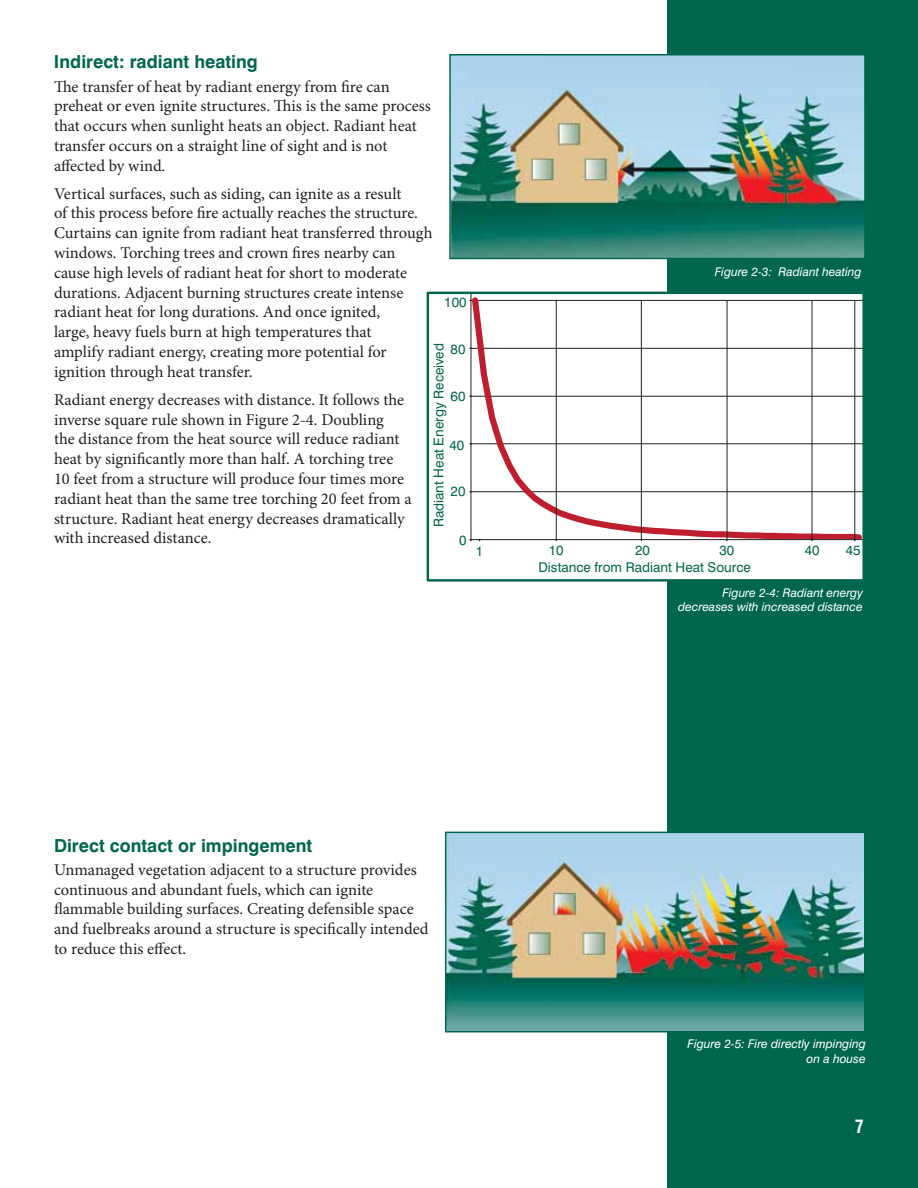
<style>
.page{position:relative;width:918px;height:1188px;background:#fff}
.page>*{position:absolute;margin:0;border:0;box-sizing:border-box;transform-origin:0 0}
.t1{font:700 18px "Swiss 721 BT";color:#00674e}
.t2{font:700 condensed 18px "Swiss 721 BT";color:#fff}
.t3{font:16.5px/19.8px "Minion Pro";color:#231f20}
.t4{font:13.5px "Swiss 721 BT";color:#00674e}
.t5{font:italic 12px/14.4px "Swiss 721 BT";color:#fff;text-align:right}
</style>
<div class="page">
<div style="left:667px;top:0;width:251px;height:1188px;background:#00674e"></div>
<img style="left:452px;top:57px;width:411px;height:199px">
<div style="left:449px;top:54px;width:417px;height:205px;border:2px solid #00674e"></div>
<img style="left:448px;top:835px;width:415px;height:194px">
<div style="left:445px;top:832px;width:421px;height:200px;border:2px solid #00674e"></div>
<div style="left:427px;top:292px;width:438px;height:290px;background:#fff;border:2px solid #00674e"></div>
<hr style="left:471px;top:491px;width:392px;height:1px;background:#231f20">
<hr style="left:471px;top:443px;width:392px;height:1px;background:#231f20">
<hr style="left:471px;top:396px;width:392px;height:1px;background:#231f20">
<hr style="left:471px;top:348px;width:392px;height:1px;background:#231f20">
<hr style="left:471px;top:300px;width:392px;height:1px;background:#231f20">
<hr style="left:471px;top:293px;width:1px;height:247px;background:#231f20">
<hr style="left:471px;top:539px;width:392px;height:1px;background:#231f20">
<svg style="left:473px;top:294px;width:391px;height:245px"></svg>
<hr style="left:556px;top:300px;width:1px;height:239px;background:#231f20">
<hr style="left:641px;top:300px;width:1px;height:240px;background:#231f20">
<hr style="left:727px;top:300px;width:1px;height:240px;background:#231f20">
<hr style="left:812px;top:300px;width:1px;height:240px;background:#231f20">
<hr style="left:854px;top:301px;width:1px;height:239px;background:#231f20">
<p class="t1" style="left:54px;top:51px;width:205px">Indirect: radiant heating</p>
<p class="t3" style="left:54px;top:76px;width:378px">The transfer of heat by radiant energy from fire can preheat or even ignite structures. This is the same process that occurs when sunlight heats an object. Radiant heat transfer occurs on a straight line of sight and is not affected by wind.</p>
<p class="t3" style="left:54px;top:184px;width:380px">Vertical surfaces, such as siding, can ignite as a result<br>of this process before fire actually reaches the structure.<br>Curtains can ignite from radiant heat transferred through windows. Torching trees and crown fires nearby can cause high levels of radiant heat for short to moderate durations. Adjacent burning structures create intense radiant heat for long durations. And once ignited,<br>large, heavy fuels burn at high temperatures that<br>amplify radiant energy, creating more potential for ignition through heat transfer.</p>
<p class="t3" style="left:54px;top:390px;width:359px">Radiant energy decreases with distance. It follows the inverse square rule shown in Figure 2-4. Doubling<br>the distance from the heat source will reduce radiant heat by significantly more than half. A torching tree 10 feet from a structure will produce four times more radiant heat than the same tree torching 20 feet from a structure. Radiant heat energy decreases dramatically with increased distance.</p>
<p class="t4" style="left:444px;top:294px;width:24px">100</p>
<p class="t4" style="left:451px;top:341px;width:16px">80</p>
<p class="t4" style="left:451px;top:388px;width:16px">60</p>
<p class="t4" style="left:450px;top:437px;width:16px">40</p>
<p class="t4" style="left:451px;top:483px;width:16px">20</p>
<p class="t4" style="left:459px;top:532px;width:9px">0</p>
<p class="t4" style="left:430px;top:527px;width:186px;rotate:-90deg">Radiant Heat Energy Received</p>
<p class="t5" style="left:715px;top:264px;width:148px">Figure 2-3: Radiant heating</p>
<p class="t4" style="left:476px;top:543px;width:9px">1</p>
<p class="t4" style="left:549px;top:542px;width:16px">10</p>
<p class="t4" style="left:635px;top:542px;width:16px">20</p>
<p class="t4" style="left:719px;top:542px;width:16px">30</p>
<p class="t4" style="left:805px;top:542px;width:16px">40</p>
<p class="t4" style="left:846px;top:542px;width:16px">45</p>
<p class="t4" style="left:538px;top:559px;width:214px">Distance from Radiant Heat Source</p>
<p class="t5" style="left:678px;top:585px;width:186px">Figure 2-4: Radiant energy decreases with increased distance</p>
<p class="t1" style="left:54px;top:834px;width:260px">Direct contact or impingement</p>
<p class="t3" style="left:54px;top:860px;width:376px">Unmanaged vegetation adjacent to a structure provides continuous and abundant fuels, which can ignite flammable building surfaces. Creating defensible space and fuelbreaks around a structure is specifically intended to reduce this effect.</p>
<p class="t5" style="left:688px;top:1037px;width:180px">Figure 2-5: Fire directly impinging on a house</p>
<p class="t2" style="left:855px;top:1116px;width:10px">7</p>
</div>
